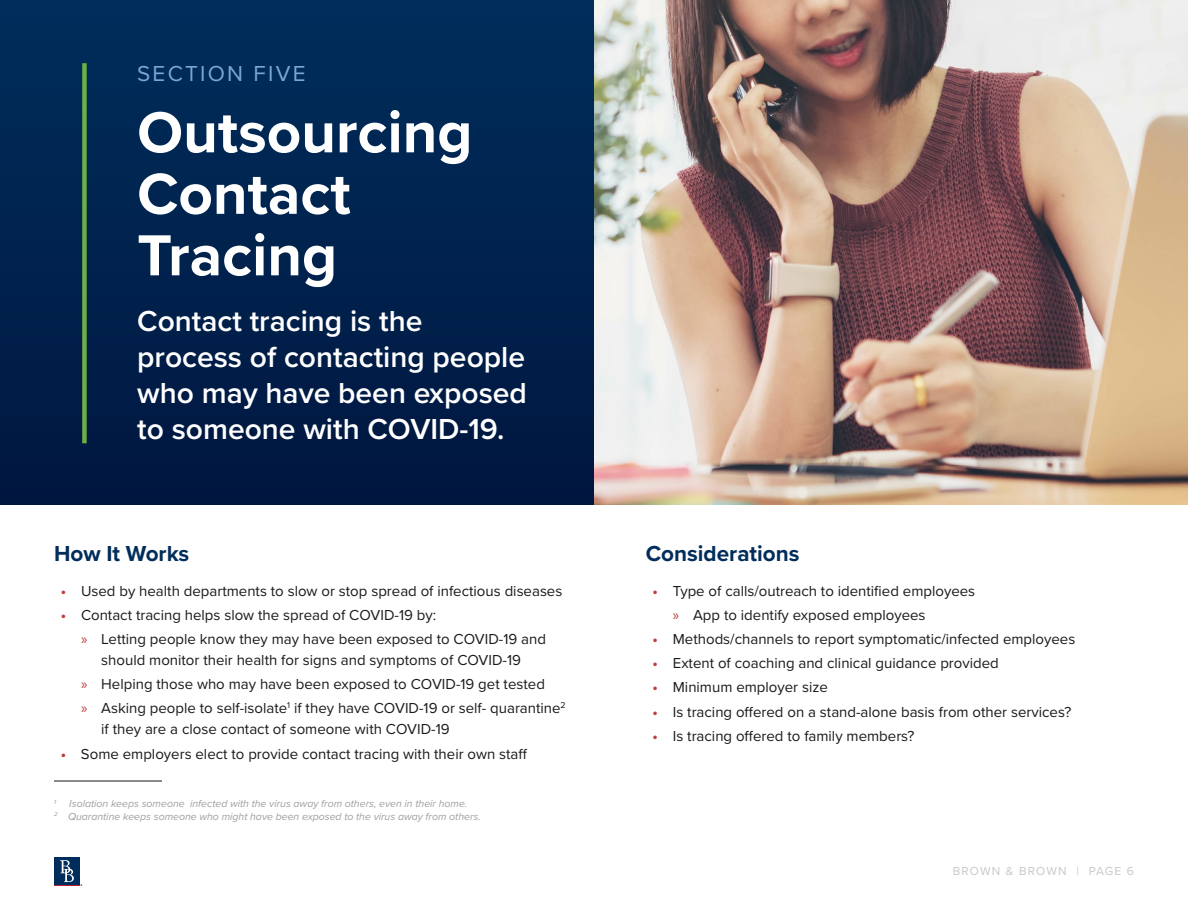
<style>
.page{position:relative;width:1188px;height:918px;background:#fff}
.page>*{position:absolute;margin:0;border:0;box-sizing:border-box;transform-origin:0 0}
.t1{font:700 60px/61.5px "Proxima Nova";color:#fff}
.t2{font:600 30px/36px "Proxima Nova";color:#fff}
.t3{font:700 22.5px "Proxima Nova";color:#002d5b}
.t4{font:22.5px "Proxima Nova";letter-spacing:.1em;color:#7ca4d6}
.t5{font:15px/24.3px "Proxima Nova";color:#1a1a1a}
.t6{font:12px "Proxima Nova";letter-spacing:.1em;color:#c7c8ca}
.t7{font:italic 10.5px/12.6px "Proxima Nova";color:#9d9fa2;text-align:center}
.t8{font:italic 6.15px "Proxima Nova";color:#9d9fa2}
.s1{font-weight:700;color:#c13c3d}
.s2{font-family:"Myriad Pro";color:#c13c3d}
</style>
<div class="page">
<img style="left:594px;top:0;width:594px;height:504px">
<hr style="left:54px;top:780px;width:108px;height:2px;background:#636466">
<div style="left:0;top:0;width:594px;height:504px;background:linear-gradient(to right,#00224e,#00224e)"></div>
<div style="left:82px;top:63px;width:5px;height:380px;background:#6cae47"></div>
<div style="left:54px;top:857px;width:26px;height:28px;background:#002d5b"></div>
<svg style="left:54px;top:860px;width:28px;height:26px"></svg>
<h3 class="t4" style="left:137px;top:57px;width:170px">SECTION FIVE</h3>
<h1 class="t1" style="left:137px;top:100px;width:337px">Outsourcing<br>Contact<br>Tracing</h1>
<h2 class="t2" style="left:137px;top:302px;width:391px">Contact tracing is the process of contacting people who may have been exposed to someone with COVID-19.</h2>
<h3 class="t3" style="left:54px;top:537px;width:137px">How It Works</h3>
<p class="t5" style="left:61px;top:578px;width:503px"><span class="s1">•</span> Used by health departments to slow or stop spread of infectious diseases</p>
<p class="t5" style="left:81px;top:602px;width:467px;text-indent:-20px"><span class="s1">•</span> Contact tracing helps slow the spread of COVID-19 by:<br><span class="s2">»</span> Letting people know they may have been exposed to COVID-19 and</p>
<p class="t5" style="left:81px;top:647px;width:486px;text-indent:20px">should monitor their health for signs and symptoms of COVID-19<br><span class="s2">»</span> Helping those who may have been exposed to COVID-19 get tested<br><span class="s2">»</span> Asking people to self-isolate<sup>1</sup> if they have COVID-19 or self- quarantine<sup>2</sup></p>
<p class="t5" style="left:101px;top:717px;width:350px">if they are a close contact of someone with COVID-19</p>
<p class="t5" style="left:61px;top:741px;width:468px"><span class="s1">•</span> Some employers elect to provide contact tracing with their own staff</p>
<p class="t8" style="left:54px;top:797px;width:4px">1</p>
<p class="t7" style="left:54px;top:797px;width:428px">Isolation keeps someone infected with the virus away from others, even in their home.<br><sup>2</sup> Quarantine keeps someone who might have been exposed to the virus away from others.</p>
<h3 class="t3" style="left:646px;top:537px;width:155px">Considerations</h3>
<p class="t5" style="left:673px;top:578px;width:304px;text-indent:-20px"><span class="s1">•</span> Type of calls/outreach to identified employees <span class="s2">»</span> App to identify exposed employees</p>
<p class="t5" style="left:653px;top:626px;width:424px"><span class="s1">•</span> Methods/channels to report symptomatic/infected employees</p>
<p class="t5" style="left:653px;top:650px;width:348px"><span class="s1">•</span> Extent of coaching and clinical guidance provided</p>
<p class="t5" style="left:653px;top:675px;width:177px"><span class="s1">•</span> Minimum employer size</p>
<p class="t5" style="left:653px;top:699px;width:420px"><span class="s1">•</span> Is tracing offered on a stand-alone basis from other services?</p>
<p class="t5" style="left:653px;top:723px;width:263px"><span class="s1">•</span> Is tracing offered to family members?</p>
<p class="t6" style="left:953px;top:862px;width:183px">BROWN &amp; BROWN | PAGE 6</p>
</div>
